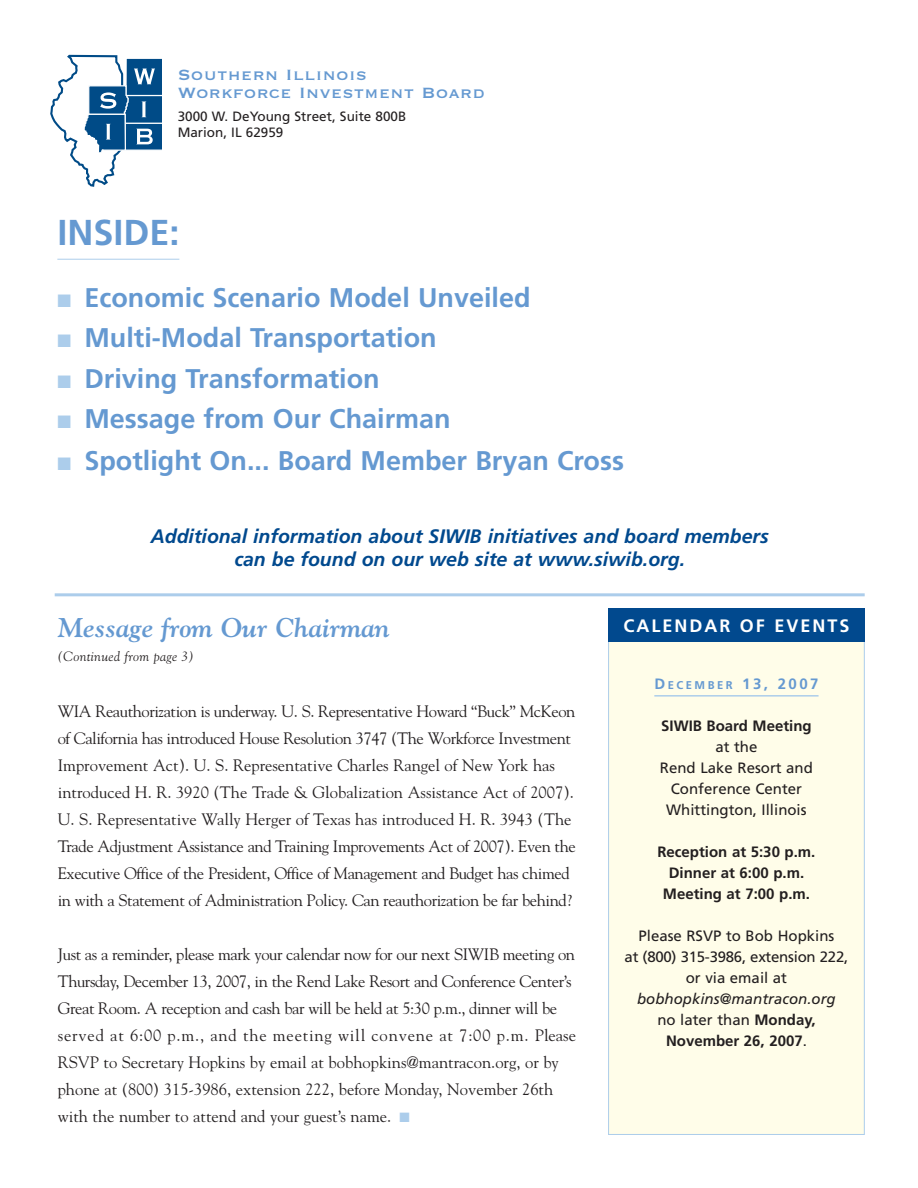
<style>
.page{position:relative;width:918px;height:1188px;background:#fff}
.page>*{position:absolute;margin:0;border:0;box-sizing:border-box;transform-origin:0 0}
.t1{font:700 36px "Frutiger";color:#6599d1}
.t2{font:700 27px "Frutiger";color:#6599d1}
.t3{font:italic 700 27px "Goudy";color:#6599d1}
.t4{font:italic 700 19.5px/22.5px "Frutiger";color:#01498e;text-align:center}
.t5{font:19.5px/18px "Copperplate Thirty One BC";letter-spacing:.03em;color:#6599d1}
.t6{font:700 18px "Frutiger";letter-spacing:.11em;color:#fff}
.t7{font:16.5px/27px "Goudy";letter-spacing:-.025em;color:#231f20}
.t8{font:16.5px/27px "Goudy";color:#231f20}
.t9{font:15px/21px "Frutiger";color:#231f20;text-align:center}
.t10{font:700 15px/21px "Frutiger";color:#231f20;text-align:center}
.t11{font:italic 15px/21px "Frutiger";color:#231f20;text-align:center}
.t12{font:700 15px "Frutiger";letter-spacing:.165em;color:#6599d1}
.t13{font:13.5px/16.5px "Frutiger";color:#231f20}
.t14{font:italic 13.5px "Goudy";letter-spacing:.025em;color:#231f20}
.s1{color:#accdeb}
.s2{font-size:11.25px}
.s3{font-style:normal}
.s4{font-weight:700;font-style:normal}
</style>
<div class="page">
<hr style="left:55px;top:593px;width:810px;height:3px;background:#accdeb">
<svg style="left:50px;top:55px;width:111px;height:132px"></svg>
<hr style="left:57px;top:259px;width:122px;height:1px;background:#accdeb">
<div style="left:609px;top:609px;width:255px;height:525px;background:#fffde9"></div>
<div style="left:608px;top:608px;width:257px;height:34px;background:#01498e"></div>
<hr style="left:654px;top:695px;width:165px;height:2px;background:#accdeb">
<p class="t5" style="left:178px;top:64px;width:308px">Southern Illinois<br>Workforce Investment Board</p>
<p class="t13" style="left:178px;top:109px;width:230px">3000 W. DeYoung Street, Suite 800B<br>Marion, IL 62959</p>
<h1 class="t1" style="left:57px;top:218px;width:124px">INSIDE:</h1>
<h2 class="t2" style="left:57px;top:287px;width:475px"><span class="s1">■</span> Economic Scenario Model Unveiled</h2>
<h2 class="t2" style="left:57px;top:327px;width:381px"><span class="s1">■</span> Multi-Modal Transportation</h2>
<h2 class="t2" style="left:57px;top:368px;width:324px"><span class="s1">■</span> Driving Transformation</h2>
<h2 class="t2" style="left:57px;top:408px;width:395px"><span class="s1">■</span> Message from Our Chairman</h2>
<h2 class="t2" style="left:57px;top:450px;width:568px"><span class="s1">■</span> Spotlight On... Board Member Bryan Cross</h2>
<p class="t4" style="left:151px;top:527px;width:620px">Additional information about SIWIB initiatives and board members can be found on our web site at www.siwib.org.</p>
<h2 class="t3" style="left:58px;top:612px;width:334px">Message from Our Chairman</h2>
<p class="t14" style="left:58px;top:648px;width:138px">(Continued from page 3)</p>
<p class="t7" style="left:58px;top:697px;width:520px">WIA Reauthorization is underway. U. S. Representative Howard “Buck” McKeon of California has introduced House Resolution 3747 (The Workforce Investment Improvement Act). U. S. Representative Charles Rangel of New York has introduced H. R. 3920 (The Trade &amp; Globalization Assistance Act of 2007).<br>U. S. Representative Wally Herger of Texas has introduced H. R. 3943 (The Trade Adjustment Assistance and Training Improvements Act of 2007). Even the Executive Office of the President, Office of Management and Budget has chimed in with a Statement of Administration Policy. Can reauthorization be far behind?</p>
<p class="t8" style="left:58px;top:940px;width:520px">Just as a reminder, please mark your calendar now for our next SIWIB meeting on Thursday, December 13, 2007, in the Rend Lake Resort and Conference Center’s Great Room. A reception and cash bar will be held at 5:30 p.m., dinner will be served at 6:00 p.m., and the meeting will convene at 7:00 p.m. Please RSVP to Secretary Hopkins by email at bobhopkins@mantracon.org, or by phone at (800) 315-3986, extension 222, before Monday, November 26th with the number to attend and your guest’s name. <span class="s1">■</span></p>
<p class="t6" style="left:623px;top:619px;width:228px">CALENDAR OF EVENTS</p>
<p class="t12" style="left:654px;top:677px;width:166px">D<span class="s2">ECEMBER</span> 13, 2007</p>
<p class="t10" style="left:661px;top:716px;width:152px">SIWIB Board Meeting</p>
<p class="t9" style="left:660px;top:737px;width:154px">at the<br>Rend Lake Resort and<br>Conference Center<br>Whittington, Illinois</p>
<p class="t10" style="left:657px;top:842px;width:159px">Reception at 5:30 p.m.<br>Dinner at 6:00 p.m.<br>Meeting at 7:00 p.m.</p>
<p class="t9" style="left:625px;top:926px;width:225px">Please RSVP to Bob Hopkins<br>at (800) 315-3986, extension 222, or via email at</p>
<p class="t11" style="left:637px;top:989px;width:200px">bobhopkins@mantracon.org <span class="s3">no later than</span> <span class="s4">Monday,<br>November 26, 2007</span><span class="s3">.</span></p>
</div>
